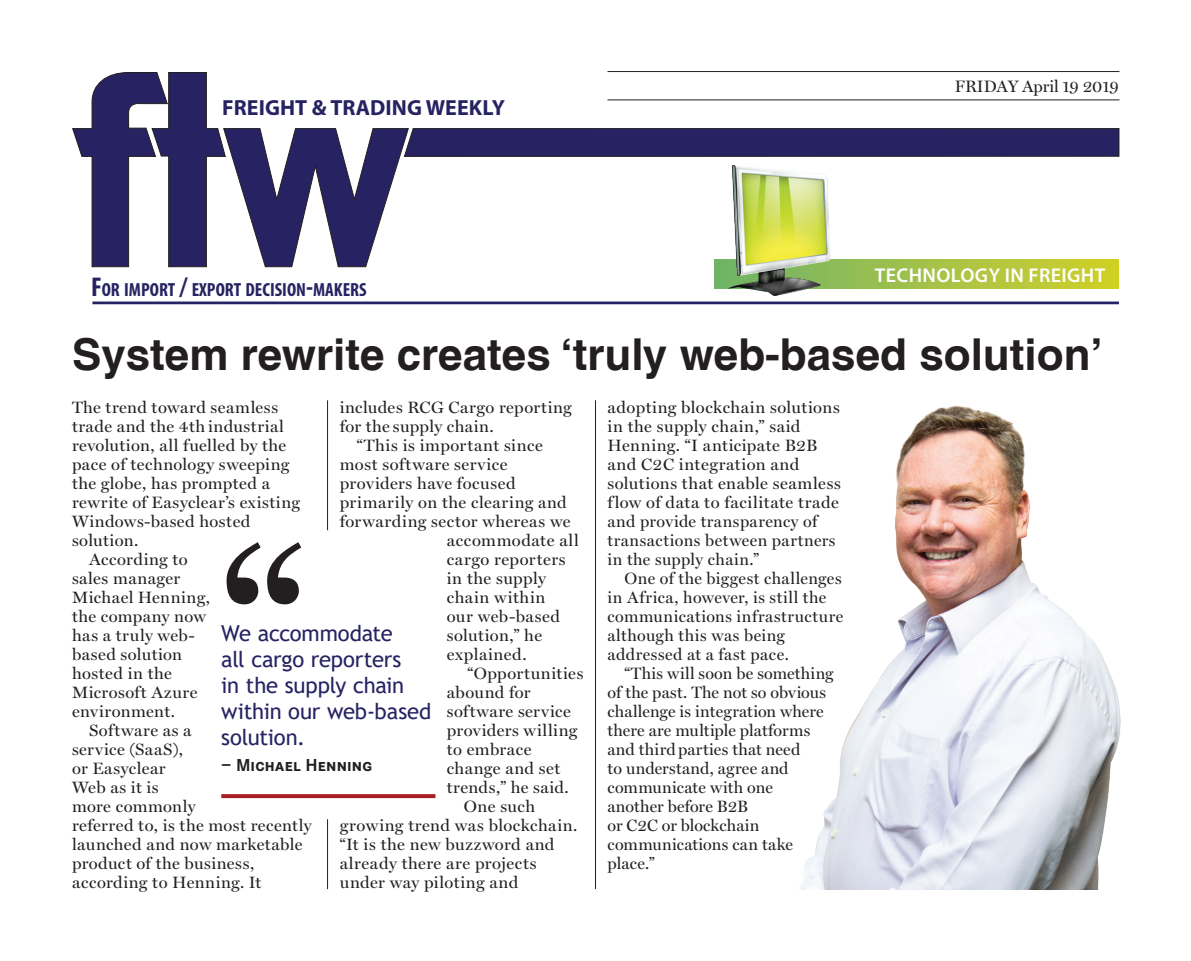
<style>
.page{position:relative;width:1191px;height:961px;background:#fff}
.page>*{position:absolute;margin:0;border:0;box-sizing:border-box;transform-origin:0 0}
.Quotation_marks{font:240px "Display Miller 2";color:#231f20}
.Secondary_headline{font:700 condensed 44px "Helvetica";color:#231f20}
.Quote__Trebuchet{font:22px/26px "Trebuchet MS";letter-spacing:-.01em;color:#272362}
.t1{font:700 22px "Myriad Pro";letter-spacing:.005em;color:#272362}
.t2{font:600 20px "Myriad Pro";letter-spacing:.02em;color:#fff}
.t3{font:700 condensed 19px "Myriad Pro";color:#272362}
.Pull_quote_Byline{font:700 18px "Corporate SSC";letter-spacing:.005em;color:#231f20}
.t4{font:16.6px "Display Miller 2";color:#231f20}
.Body_Copy{font:16.4px/19px "Display Miller 2";letter-spacing:.025em;color:#231f20}
.Body_Copy_1st_Paragr{font:16.4px/19px "Display Miller 2";letter-spacing:.025em;color:#231f20}
.s1{font-size:27.2px}
</style>
<div class="page">
<svg style="left:72px;top:71px;width:1048px;height:197px"></svg>
<hr style="left:92px;top:302px;width:1027px;height:2px;background:#272362">
<hr style="left:607px;top:71px;width:512px;height:1px;background:#231f20">
<hr style="left:607px;top:99px;width:512px;height:1px;background:#231f20">
<svg style="left:844px;top:260px;width:275px;height:28px;background:#b0c53f"></svg>
<img style="left:714px;top:166px;width:130px;height:130px">
<svg style="left:221px;top:794px;width:214px;height:4px"></svg>
<img style="left:799px;top:405px;width:322px;height:484px">
<hr style="left:595px;top:400px;width:1px;height:489px;background:#231f20">
<hr style="left:327px;top:819px;width:1px;height:70px;background:#231f20">
<hr style="left:327px;top:400px;width:1px;height:130px;background:#231f20">
<p class="t1" style="left:222px;top:93px;width:284px">FREIGHT &amp; TRADING WEEKLY</p>
<p class="t3" style="left:91px;top:278px;width:277px"><span class="s1">F</span>OR IMPORT <span class="s1">/</span> EXPORT DECISION<span class="s1">-</span>MAKERS</p>
<p class="t4" style="left:955px;top:76px;width:165px">FRIDAY April 19 2019</p>
<p class="t2" style="left:875px;top:262px;width:232px">TECHNOLOGY IN FREIGHT</p>
<p class="Secondary_headline" style="left:72px;top:328px;width:1032px">System rewrite creates ‘truly web-based solution’</p>
<p class="Body_Copy_1st_Paragr" style="left:72px;top:397px;width:229px">The trend toward seamless trade and the 4th industrial revolution, all fuelled by the pace of technology sweeping the globe, has prompted a rewrite of Easyclear’s existing<br>Windows-based hosted solution.</p>
<p class="Body_Copy" style="left:72px;top:549px;width:139px;text-indent:17px">According to sales manager<br>Michael Henning, the company now has a truly web&shy;based solution hosted in the<br>Microsoft Azure environment.</p>
<p class="Body_Copy" style="left:72px;top:720px;width:241px;text-indent:17px">Software as a<br>service (SaaS),<br>or Easyclear<br>Web as it is<br>more commonly<br>referred to, is the most recently launched and now marketable product of the business, according to Henning. It</p>
<p class="Body_Copy" style="left:340px;top:397px;width:233px">includes RCG Cargo reporting for the supply chain.</p>
<p class="Body_Copy" style="left:357px;top:435px;width:187px">“This is important since</p>
<p class="Body_Copy" style="left:340px;top:454px;width:169px">most software service</p>
<p class="Body_Copy" style="left:340px;top:473px;width:177px">providers have focused</p>
<p class="Body_Copy" style="left:340px;top:492px;width:228px">primarily on the clearing and</p>
<p class="Body_Copy" style="left:340px;top:511px;width:232px">forwarding sector whereas we</p>
<p class="Body_Copy" style="left:447px;top:530px;width:133px">accommodate all</p>
<p class="Body_Copy" style="left:447px;top:549px;width:120px">cargo reporters</p>
<p class="Body_Copy" style="left:447px;top:568px;width:101px">in the supply</p>
<p class="Body_Copy" style="left:447px;top:587px;width:100px">chain within</p>
<p class="Body_Copy" style="left:447px;top:606px;width:115px">our web-based</p>
<p class="Body_Copy" style="left:447px;top:625px;width:97px">solution,” he</p>
<p class="Body_Copy" style="left:447px;top:644px;width:81px">explained.</p>
<p class="Body_Copy" style="left:447px;top:663px;width:138px;text-indent:21px">“Opportunities abound for software service providers willing to embrace change and set trends,” he said.</p>
<p class="Body_Copy" style="left:340px;top:796px;width:239px;text-indent:124px">One such growing trend was blockchain. “It is the new buzzword and already there are projects under way piloting and</p>
<p class="Quotation_marks" style="left:221px;top:495px;width:86px">“</p>
<p class="Quote__Trebuchet" style="left:221px;top:620px;width:212px">We accommodate<br>all cargo reporters<br>in the supply chain within our web-based solution.</p>
<p class="Pull_quote_Byline" style="left:221px;top:755px;width:153px">– Michael Henning</p>
<p class="Body_Copy" style="left:607px;top:397px;width:235px">adopting blockchain solutions in the supply chain,” said<br>Henning. “I anticipate B2B and C2C integration and solutions that enable seamless flow of data to facilitate trade and provide transparency of transactions between partners in the supply chain.”</p>
<p class="Body_Copy" style="left:607px;top:568px;width:237px;text-indent:17px">One of the biggest challenges in Africa, however, is still the communications infrastructure although this was being addressed at a fast pace.</p>
<p class="Body_Copy" style="left:607px;top:663px;width:227px;text-indent:17px">“This will soon be something of the past. The not so obvious challenge is integration where there are multiple platforms and third parties that need<br>to understand, agree and communicate with one<br>another before B2B<br>or C2C or blockchain communications can take place.”</p>
</div>
